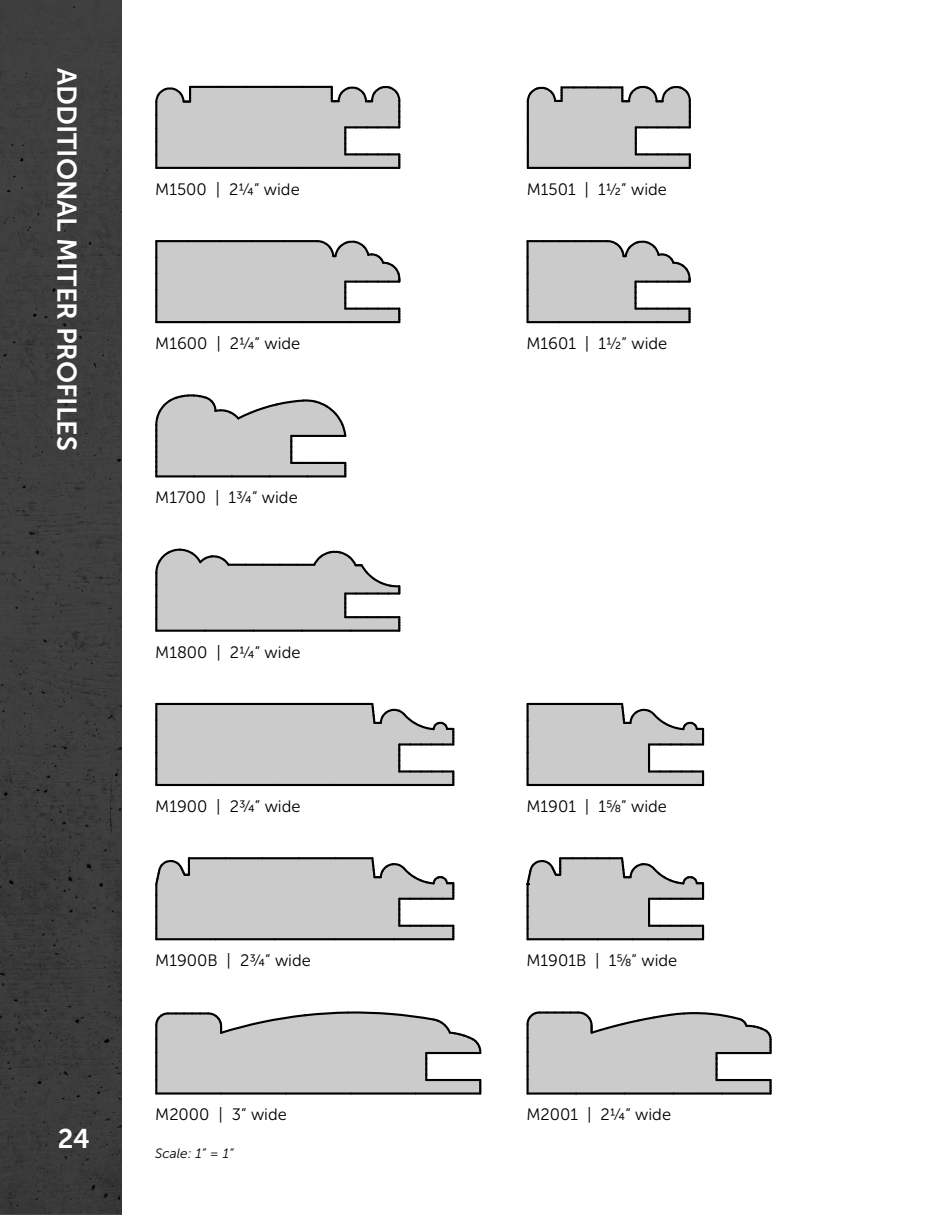
<style>
.page{position:relative;width:945px;height:1215px;background:#fff}
.page>*{position:absolute;margin:0;border:0;box-sizing:border-box;transform-origin:0 0}
.t1{font:27px "Museo Sans 700";color:#fff}
.t2{font:16.5px "Museo Sans 300";color:#000}
.t3{font:italic 13.5px "Museo Sans 300";color:#000}
</style>
<div class="page">
<div style="left:0;top:0;width:122px;height:1214px;background:#3d3d3d"></div>
<hr style="left:156px;top:167px;width:49px;height:2px;background:#000">
<hr style="left:205px;top:167px;width:49px;height:2px;background:#000">
<hr style="left:254px;top:167px;width:48px;height:2px;background:#000">
<hr style="left:302px;top:167px;width:49px;height:2px;background:#000">
<hr style="left:351px;top:167px;width:48px;height:2px;background:#000">
<svg style="left:155px;top:86px;width:245px;height:82px;background:#bfbfbf"></svg>
<hr style="left:528px;top:167px;width:32px;height:2px;background:#000">
<hr style="left:560px;top:167px;width:33px;height:2px;background:#000">
<hr style="left:593px;top:167px;width:32px;height:2px;background:#000">
<hr style="left:625px;top:167px;width:32px;height:2px;background:#000">
<hr style="left:657px;top:167px;width:33px;height:2px;background:#000">
<svg style="left:527px;top:86px;width:164px;height:82px;background:#bfbfbf"></svg>
<hr style="left:351px;top:630px;width:48px;height:2px;background:#000">
<hr style="left:302px;top:630px;width:49px;height:2px;background:#000">
<hr style="left:254px;top:630px;width:48px;height:2px;background:#000">
<hr style="left:205px;top:630px;width:49px;height:2px;background:#000">
<hr style="left:156px;top:630px;width:49px;height:2px;background:#000">
<svg style="left:155px;top:549px;width:245px;height:82px"></svg>
<hr style="left:156px;top:784px;width:60px;height:2px;background:#000">
<hr style="left:216px;top:784px;width:59px;height:2px;background:#000">
<hr style="left:275px;top:784px;width:60px;height:2px;background:#000">
<hr style="left:335px;top:784px;width:59px;height:2px;background:#000">
<hr style="left:394px;top:784px;width:59px;height:2px;background:#000">
<svg style="left:155px;top:704px;width:299px;height:81px;background:#c7c7c7"></svg>
<hr style="left:329px;top:703px;width:43px;height:2px;background:#000">
<hr style="left:286px;top:703px;width:43px;height:2px;background:#000">
<hr style="left:243px;top:703px;width:43px;height:2px;background:#000">
<hr style="left:200px;top:703px;width:43px;height:2px;background:#000">
<hr style="left:156px;top:703px;width:44px;height:2px;background:#000">
<hr style="left:336px;top:857px;width:36px;height:2px;background:#000">
<hr style="left:299px;top:857px;width:37px;height:2px;background:#000">
<hr style="left:262px;top:857px;width:37px;height:2px;background:#000">
<hr style="left:226px;top:857px;width:36px;height:2px;background:#000">
<hr style="left:189px;top:857px;width:37px;height:2px;background:#000">
<hr style="left:156px;top:938px;width:60px;height:2px;background:#000">
<hr style="left:216px;top:938px;width:59px;height:2px;background:#000">
<hr style="left:275px;top:938px;width:60px;height:2px;background:#000">
<hr style="left:335px;top:938px;width:59px;height:2px;background:#000">
<hr style="left:394px;top:938px;width:59px;height:2px;background:#000">
<svg style="left:155px;top:858px;width:299px;height:81px;background:#c5c5c5"></svg>
<hr style="left:528px;top:784px;width:35px;height:2px;background:#000">
<hr style="left:563px;top:784px;width:35px;height:2px;background:#000">
<hr style="left:598px;top:784px;width:35px;height:2px;background:#000">
<hr style="left:633px;top:784px;width:35px;height:2px;background:#000">
<hr style="left:668px;top:784px;width:35px;height:2px;background:#000">
<svg style="left:527px;top:703px;width:177px;height:82px"></svg>
<hr style="left:528px;top:938px;width:35px;height:2px;background:#000">
<hr style="left:563px;top:938px;width:35px;height:2px;background:#000">
<hr style="left:598px;top:938px;width:35px;height:2px;background:#000">
<hr style="left:633px;top:938px;width:35px;height:2px;background:#000">
<hr style="left:668px;top:938px;width:35px;height:2px;background:#000">
<svg style="left:526px;top:857px;width:178px;height:82px"></svg>
<hr style="left:415px;top:1092px;width:65px;height:3px;background:#000">
<hr style="left:351px;top:1092px;width:64px;height:3px;background:#000">
<hr style="left:286px;top:1092px;width:65px;height:3px;background:#000">
<hr style="left:221px;top:1092px;width:65px;height:3px;background:#000">
<hr style="left:156px;top:1092px;width:65px;height:3px;background:#000">
<svg style="left:155px;top:1011px;width:326px;height:83px;background:#c4c4c4"></svg>
<hr style="left:722px;top:1092px;width:49px;height:3px;background:#000">
<hr style="left:673px;top:1092px;width:49px;height:3px;background:#000">
<hr style="left:625px;top:1092px;width:48px;height:3px;background:#000">
<hr style="left:576px;top:1092px;width:49px;height:3px;background:#000">
<hr style="left:528px;top:1092px;width:48px;height:3px;background:#000">
<svg style="left:526px;top:1011px;width:246px;height:83px;background:#c3c3c3"></svg>
<hr style="left:156px;top:321px;width:49px;height:2px;background:#000">
<hr style="left:205px;top:321px;width:49px;height:2px;background:#000">
<hr style="left:254px;top:321px;width:48px;height:2px;background:#000">
<hr style="left:302px;top:321px;width:49px;height:2px;background:#000">
<hr style="left:351px;top:321px;width:48px;height:2px;background:#000">
<svg style="left:155px;top:240px;width:245px;height:82px;background:#c1c1c1"></svg>
<hr style="left:528px;top:321px;width:32px;height:2px;background:#000">
<hr style="left:560px;top:321px;width:32px;height:2px;background:#000">
<hr style="left:592px;top:321px;width:33px;height:2px;background:#000">
<hr style="left:625px;top:321px;width:32px;height:2px;background:#000">
<hr style="left:657px;top:321px;width:33px;height:2px;background:#000">
<hr style="left:526px;top:241px;width:3px;height:16px;background:#000">
<hr style="left:526px;top:257px;width:3px;height:17px;background:#000">
<hr style="left:526px;top:274px;width:3px;height:16px;background:#000">
<hr style="left:526px;top:290px;width:3px;height:16px;background:#000">
<hr style="left:526px;top:306px;width:3px;height:16px;background:#000">
<svg style="left:528px;top:240px;width:163px;height:82px"></svg>
<hr style="left:156px;top:475px;width:38px;height:2px;background:#000">
<hr style="left:194px;top:475px;width:38px;height:2px;background:#000">
<hr style="left:232px;top:475px;width:38px;height:2px;background:#000">
<hr style="left:270px;top:475px;width:38px;height:2px;background:#000">
<hr style="left:308px;top:475px;width:37px;height:2px;background:#000">
<svg style="left:155px;top:394px;width:191px;height:82px"></svg>
<h1 class="t1" style="left:82px;top:68px;width:385px;rotate:90deg">ADDITIONAL MITER PROFILES</h1>
<h1 class="t1" style="left:58px;top:1123px;width:34px">24</h1>
<p class="t2" style="left:155px;top:180px;width:146px">M1500 | 2¼” wide</p>
<p class="t2" style="left:527px;top:180px;width:142px">M1501 | 1½” wide</p>
<p class="t2" style="left:155px;top:335px;width:147px">M1600 | 2¼” wide</p>
<p class="t2" style="left:526px;top:335px;width:142px">M1601 | 1½” wide</p>
<p class="t2" style="left:155px;top:489px;width:144px">M1700 | 1¾” wide</p>
<p class="t2" style="left:155px;top:643px;width:147px">M1800 | 2¼” wide</p>
<p class="t2" style="left:155px;top:797px;width:147px">M1900 | 2¾” wide</p>
<p class="t2" style="left:155px;top:952px;width:157px">M1900B | 2¾” wide</p>
<p class="t2" style="left:526px;top:797px;width:142px">M1901 | 15/8” wide</p>
<p class="t2" style="left:526px;top:952px;width:152px">M1901B | 15/8” wide</p>
<p class="t2" style="left:155px;top:1106px;width:133px">M2000 | 3” wide</p>
<p class="t2" style="left:526px;top:1106px;width:146px">M2001 | 2¼” wide</p>
<p class="t3" style="left:155px;top:1146px;width:80px">Scale: 1” = 1”</p>
</div>
